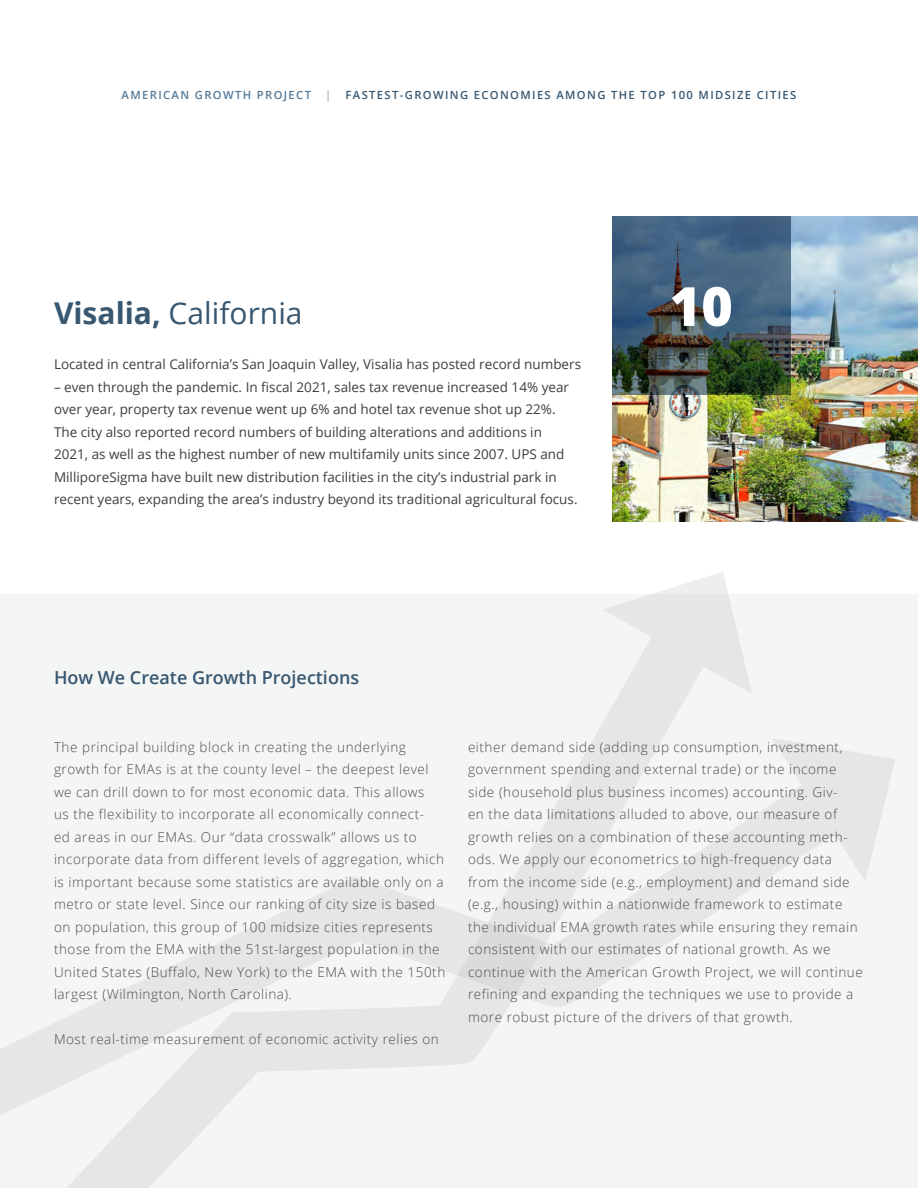
<style>
.page{position:relative;width:918px;height:1188px;background:#fff}
.page>*{position:absolute;margin:0;border:0;box-sizing:border-box;transform-origin:0 0}
.Release_Title{font:800 54px "Open Sans";color:#fff}
.City_Name{font:30px "Open Sans";color:#385770}
.Figure_Title{font:600 18px "Open Sans";color:#385770}
.Body{font:300 13.5px/22.5px "Open Sans";letter-spacing:.04em;color:#4b4c4d}
.t1{font:13.5px/22.5px "Open Sans";color:#3e3e3f}
.t2{font:600 11.25px "Open Sans";letter-spacing:.12em;color:#385770}
.t3{font:600 11.25px "Open Sans";letter-spacing:.12em;color:#557a98}
.t4{font:600 11.25px "Open Sans";color:#b0adb0}
.s1{font-weight:700}
</style>
<div class="page">
<img style="left:612px;top:216px;width:306px;height:306px">
<img style="left:612px;top:216px;width:178px;height:178px">
<div style="left:0;top:594px;width:917px;height:594px;background:#f4f5f5"></div>
<svg style="left:748px;top:805px;width:23px;height:86px"></svg>
<svg style="left:771px;top:738px;width:124px;height:142px"></svg>
<svg style="left:0;top:694px;width:748px;height:494px"></svg>
<svg style="left:604px;top:572px;width:148px;height:122px"></svg>
<p class="t3" style="left:122px;top:87px;width:191px">AMERICAN GROWTH PROJECT</p>
<p class="t4" style="left:325px;top:87px;width:8px">|</p>
<p class="t2" style="left:346px;top:87px;width:452px">FASTEST-GROWING ECONOMIES AMONG THE TOP 100 MIDSIZE CITIES</p>
<p class="City_Name" style="left:54px;top:293px;width:250px"><span class="s1">Visalia,</span> California</p>
<p class="t1" style="left:54px;top:353px;width:529px">Located in central California’s San Joaquin Valley, Visalia has posted record numbers</p>
<p class="t1" style="left:54px;top:375px;width:525px">– even through the pandemic. In fiscal 2021, sales tax revenue increased 14% year over year, property tax revenue went up 6% and hotel tax revenue shot up 22%.<br>The city also reported record numbers of building alterations and additions in 2021, as well as the highest number of new multifamily units since 2007. UPS and MilliporeSigma have built new distribution facilities in the city’s industrial park in recent years, expanding the area’s industry beyond its traditional agricultural focus.</p>
<p class="Figure_Title" style="left:54px;top:665px;width:307px">How We Create Growth Projections</p>
<p class="Release_Title" style="left:670px;top:265px;width:65px">10</p>
<p class="Body" style="left:54px;top:735px;width:393px">The principal building block in creating the underlying growth for EMAs is at the county level – the deepest level we can drill down to for most economic data. This allows<br>us the flexibility to incorporate all economically connect-<br>ed areas in our EMAs. Our “data crosswalk” allows us to incorporate data from different levels of aggregation, which is important because some statistics are available only on a metro or state level. Since our ranking of city size is based on population, this group of 100 midsize cities represents those from the EMA with the 51st-largest population in the United States (Buffalo, New York) to the EMA with the 150th largest (Wilmington, North Carolina).</p>
<p class="Body" style="left:54px;top:1028px;width:386px">Most real-time measurement of economic activity relies on</p>
<p class="Body" style="left:468px;top:735px;width:396px">either demand side (adding up consumption, investment, government spending and external trade) or the income side (household plus business incomes) accounting. Giv-<br>en the data limitations alluded to above, our measure of growth relies on a combination of these accounting meth&shy;ods. We apply our econometrics to high-frequency data from the income side (e.g., employment) and demand side (e.g., housing) within a nationwide framework to estimate the individual EMA growth rates while ensuring they remain consistent with our estimates of national growth. As we continue with the American Growth Project, we will continue refining and expanding the techniques we use to provide a more robust picture of the drivers of that growth.</p>
</div>
